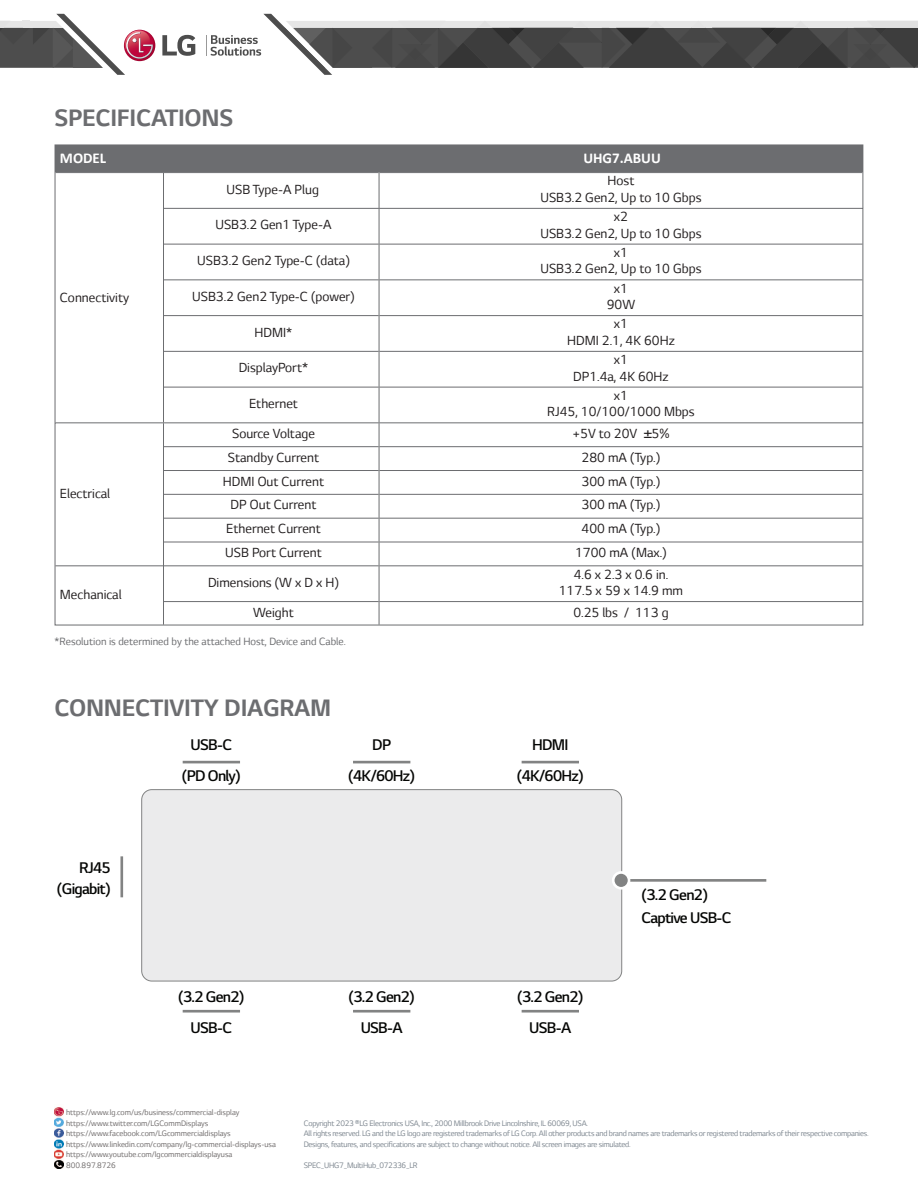
<style>
.page{position:relative;width:918px;height:1188px;background:#fff}
.page>*{position:absolute;margin:0;border:0;box-sizing:border-box;transform-origin:0 0}
.t1{font:700 27px "LG Smart";letter-spacing:-.01em;color:#6c6d70}
.t2{font:300 17.55px/30.6px "LG Smart";letter-spacing:-.04em;color:#040503;text-align:center}
.t3{font:15px/16.5px "LG Smart";color:#231f20;text-align:center}
.t4{font:700 15px "Calibri";color:#fff}
.t5{font:12px "LG Smart";color:#6c6d70}
.t6{font:9px/10.5px "LG Smart";letter-spacing:-.025em;color:#7e8790}
.t7{font:9px/10.5px "LG Smart";color:#716d6d}
.s1{font-family:"Helvetica"}
</style>
<div class="page">
<svg style="left:162px;top:35px;width:33px;height:21px"></svg>
<img style="left:124px;top:30px;width:31px;height:31px;border-radius:50%">
<svg style="left:0;top:13px;width:153px;height:62px"></svg>
<svg style="left:206px;top:13px;width:712px;height:62px"></svg>
<img style="left:55px;top:1107px;width:8px;height:62px">
<svg style="left:54px;top:144px;width:810px;height:64px"></svg>
<svg style="left:54px;top:208px;width:810px;height:418px"></svg>
<hr style="left:163px;top:173px;width:1px;height:249px;background:#6c6d70">
<hr style="left:163px;top:423px;width:1px;height:202px;background:#6c6d70">
<hr style="left:379px;top:145px;width:1px;height:63px;background:#6c6d70">
<hr style="left:379px;top:209px;width:1px;height:213px;background:#6c6d70">
<hr style="left:379px;top:423px;width:1px;height:202px;background:#6c6d70">
<hr style="left:55px;top:172px;width:324px;height:1px;background:#6c6d70">
<hr style="left:379px;top:172px;width:484px;height:1px;background:#6c6d70">
<hr style="left:164px;top:244px;width:215px;height:1px;background:#6c6d70">
<hr style="left:379px;top:244px;width:484px;height:1px;background:#6c6d70">
<hr style="left:164px;top:279px;width:215px;height:1px;background:#6c6d70">
<hr style="left:379px;top:279px;width:484px;height:1px;background:#6c6d70">
<hr style="left:164px;top:315px;width:215px;height:1px;background:#6c6d70">
<hr style="left:379px;top:315px;width:484px;height:1px;background:#6c6d70">
<hr style="left:164px;top:351px;width:215px;height:1px;background:#6c6d70">
<hr style="left:379px;top:351px;width:484px;height:1px;background:#6c6d70">
<hr style="left:164px;top:387px;width:215px;height:1px;background:#6c6d70">
<hr style="left:379px;top:387px;width:484px;height:1px;background:#6c6d70">
<hr style="left:164px;top:446px;width:215px;height:1px;background:#6c6d70">
<hr style="left:379px;top:446px;width:484px;height:1px;background:#6c6d70">
<hr style="left:164px;top:470px;width:215px;height:1px;background:#6c6d70">
<hr style="left:379px;top:470px;width:484px;height:1px;background:#6c6d70">
<hr style="left:164px;top:494px;width:215px;height:1px;background:#6c6d70">
<hr style="left:379px;top:494px;width:484px;height:1px;background:#6c6d70">
<hr style="left:164px;top:518px;width:215px;height:1px;background:#6c6d70">
<hr style="left:379px;top:518px;width:484px;height:1px;background:#6c6d70">
<hr style="left:164px;top:542px;width:215px;height:1px;background:#6c6d70">
<hr style="left:379px;top:542px;width:484px;height:1px;background:#6c6d70">
<hr style="left:55px;top:565px;width:108px;height:1px;background:#6c6d70">
<hr style="left:164px;top:565px;width:215px;height:1px;background:#6c6d70">
<hr style="left:379px;top:565px;width:484px;height:1px;background:#6c6d70">
<hr style="left:164px;top:601px;width:215px;height:1px;background:#6c6d70">
<hr style="left:379px;top:601px;width:484px;height:1px;background:#6c6d70">
<hr style="left:621px;top:879px;width:145px;height:3px;background:#828383">
<div style="left:142px;top:790px;width:480px;height:191px;background:#ebebec;border-radius:10px"></div>
<div style="left:141px;top:789px;width:481px;height:192px;border:1px solid #828383;border-radius:10px"></div>
<div style="left:613px;top:872px;width:16px;height:16px;background:#828383;border-radius:50%"></div>
<div style="left:612px;top:871px;width:18px;height:19px;border:3px solid #fff;border-radius:50%"></div>
<hr style="left:120px;top:856px;width:3px;height:41px;background:#828383">
<hr style="left:183px;top:1010px;width:57px;height:3px;background:#828383">
<hr style="left:353px;top:1010px;width:57px;height:3px;background:#828383">
<hr style="left:522px;top:1010px;width:57px;height:3px;background:#828383">
<hr style="left:183px;top:761px;width:57px;height:2px;background:#828383">
<hr style="left:353px;top:761px;width:57px;height:2px;background:#828383">
<hr style="left:522px;top:761px;width:57px;height:2px;background:#828383">
<h1 class="t1" style="left:55px;top:107px;width:180px">SPECIFICATIONS</h1>
<p class="t4" style="left:60px;top:148px;width:48px">MODEL</p>
<p class="t4" style="left:583px;top:148px;width:79px">UHG7.ABUU</p>
<p class="t3" style="left:60px;top:291px;width:71px">Connectivity</p>
<p class="t3" style="left:60px;top:486px;width:52px">Electrical</p>
<p class="t3" style="left:60px;top:587px;width:63px">Mechanical</p>
<p class="t3" style="left:227px;top:182px;width:94px">USB Type-A Plug</p>
<p class="t3" style="left:540px;top:174px;width:163px">Host<br>USB3.2 Gen2, Up to 10 Gbps</p>
<p class="t3" style="left:215px;top:218px;width:118px">USB3.2 Gen1 Type-A</p>
<p class="t3" style="left:540px;top:210px;width:163px">x2<br>USB3.2 Gen2, Up to 10 Gbps</p>
<p class="t3" style="left:197px;top:254px;width:154px">USB3.2 Gen2 Type-C (data)</p>
<p class="t3" style="left:540px;top:245px;width:163px">x1<br>USB3.2 Gen2, Up to 10 Gbps</p>
<p class="t3" style="left:192px;top:289px;width:164px">USB3.2 Gen2 Type-C (power)</p>
<p class="t3" style="left:607px;top:281px;width:30px">x1<br>90W</p>
<p class="t3" style="left:255px;top:325px;width:39px">HDMI*</p>
<p class="t3" style="left:567px;top:317px;width:109px">x1<br>HDMI 2.1, 4K 60Hz</p>
<p class="t3" style="left:239px;top:361px;width:71px">DisplayPort*</p>
<p class="t3" style="left:573px;top:353px;width:97px">x1<br>DP1.4a, 4K 60Hz</p>
<p class="t3" style="left:249px;top:397px;width:51px">Ethernet</p>
<p class="t3" style="left:547px;top:388px;width:149px">x1<br>RJ45, 10/100/1000 Mbps</p>
<p class="t3" style="left:232px;top:427px;width:84px">Source Voltage</p>
<p class="t3" style="left:572px;top:427px;width:99px">+5V to 20V <span class="s1">±</span>5%</p>
<p class="t3" style="left:228px;top:450px;width:93px">Standby Current</p>
<p class="t3" style="left:582px;top:450px;width:80px">280 mA (Typ.)</p>
<p class="t3" style="left:223px;top:474px;width:103px">HDMI Out Current</p>
<p class="t3" style="left:582px;top:474px;width:80px">300 mA (Typ.)</p>
<p class="t3" style="left:231px;top:498px;width:87px">DP Out Current</p>
<p class="t3" style="left:582px;top:498px;width:80px">300 mA (Typ.)</p>
<p class="t3" style="left:226px;top:522px;width:96px">Ethernet Current</p>
<p class="t3" style="left:582px;top:522px;width:80px">400 mA (Typ.)</p>
<p class="t3" style="left:225px;top:546px;width:98px">USB Port Current</p>
<p class="t3" style="left:575px;top:546px;width:93px">1700 mA (Max.)</p>
<p class="t3" style="left:208px;top:575px;width:133px">Dimensions (W x D x H)</p>
<p class="t3" style="left:559px;top:567px;width:126px">4.6 x 2.3 x 0.6 in.<br>117.5 x 59 x 14.9 mm</p>
<p class="t3" style="left:253px;top:605px;width:42px">Weight</p>
<p class="t3" style="left:573px;top:605px;width:97px">0.25 lbs / 113 g</p>
<p class="t5" style="left:55px;top:636px;width:293px">*Resolution is determined by the attached Host, Device and Cable.</p>
<h1 class="t1" style="left:55px;top:697px;width:278px">CONNECTIVITY DIAGRAM</h1>
<p class="t2" style="left:57px;top:857px;width:55px;line-height:21.1px;text-align:right">RJ45 (Gigabit)</p>
<p class="t2" style="left:182px;top:729px;width:61px">USB-C (PD Only)</p>
<p class="t2" style="left:348px;top:729px;width:68px">DP (4K/60Hz)</p>
<p class="t2" style="left:517px;top:729px;width:68px">HDMI (4K/60Hz)</p>
<p class="t2" style="left:178px;top:981px;width:68px">(3.2 Gen2)<br>USB-C</p>
<p class="t2" style="left:349px;top:981px;width:68px">(3.2 Gen2)<br>USB-A</p>
<p class="t2" style="left:517px;top:981px;width:68px">(3.2 Gen2)<br>USB-A</p>
<p class="t2" style="left:642px;top:882px;width:91px;line-height:23.1px;text-align:left">(3.2 Gen2)<br>Captive USB-C</p>
<p class="t7" style="left:66px;top:1108px;width:211px">https://www.lg.com/us/business/commercial-display https://www.twitter.com/LGCommDisplays https://www.facebook.com/LGcommercialdisplays https://www.linkedin.com/company/lg-commercial-displays-usa https://www.youtube.com/lgcommercialdisplayusa 800.897.8726</p>
<p class="t6" style="left:304px;top:1118px;width:566px">Copyright 2023 ®LG Electronics USA, Inc., 2000 Millbrook Drive Lincolnshire, IL 60069, USA.<br>All rights reserved. LG and the LG logo are registered trademarks of LG Corp. All other products and brand names are trademarks or registered trademarks of their respective companies.<br>Designs, features, and specifications are subject to change without notice. All screen images are simulated.</p>
<p class="t6" style="left:304px;top:1160px;width:115px">SPEC_UHG7_MultiHub_072336_LR</p>
</div>
